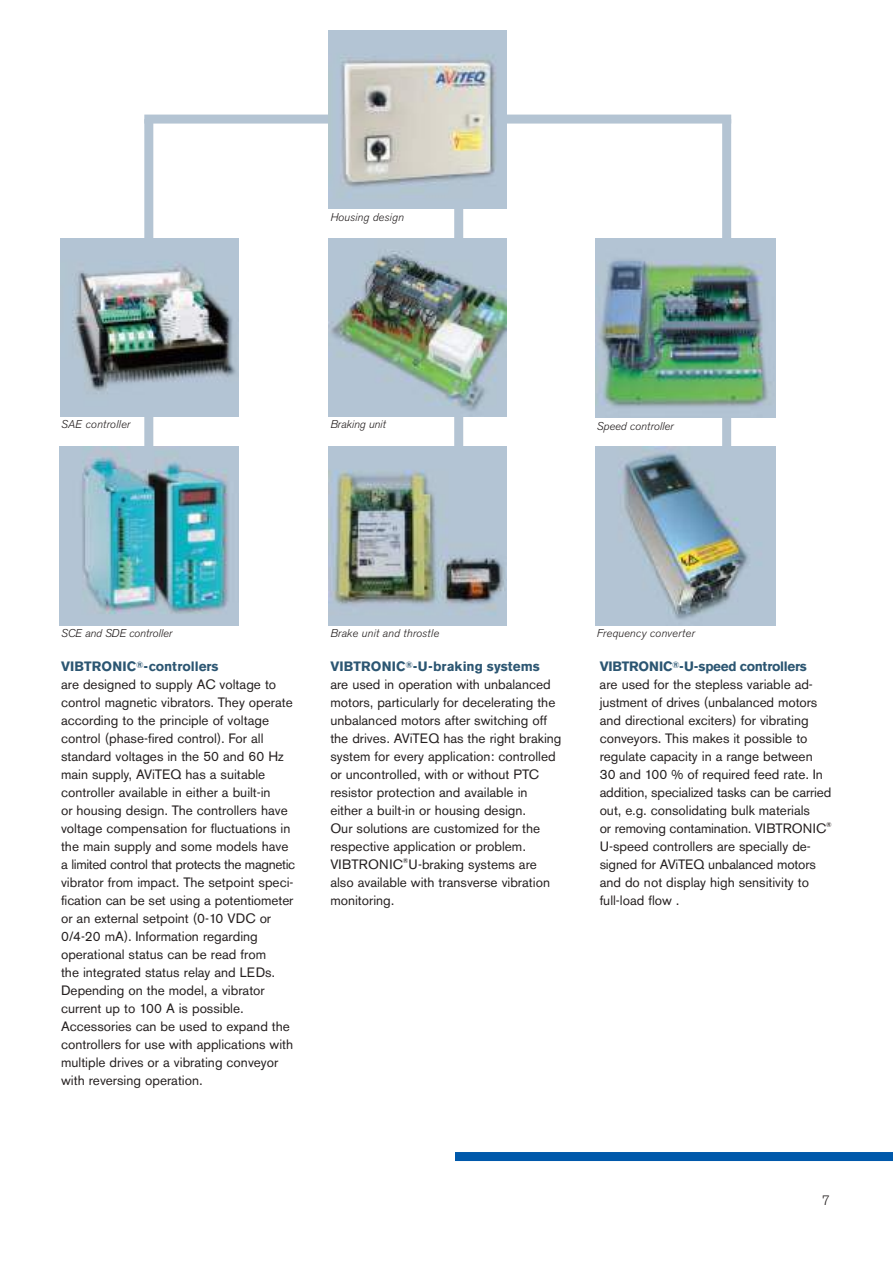
<style>
.page{position:relative;width:893px;height:1263px;background:#fff}
.page>*{position:absolute;margin:0;border:0;box-sizing:border-box;transform-origin:0 0}
.t1{font:13.5px/18px "Standard Grotesk BSK";color:#241f1f}
.t2{font:300 13.5px "Standard Grotesk BSK";color:#241f1f}
.t3{font:italic 300 11.25px "Standard Grotesk BSK";color:#241f1f}
.t4{font:6.75px "Standard Grotesk BSK";color:#241f1f}
.s1{font-weight:700;color:#2c5672}
</style>
<div class="page">
<div style="left:497px;top:115px;width:234px;height:9px;background:#b4c4d3"></div>
<div style="left:722px;top:119px;width:9px;height:142px;background:#b4c4d3"></div>
<div style="left:144px;top:364px;width:9px;height:142px;background:#b4c4d3"></div>
<div style="left:144px;top:115px;width:202px;height:9px;background:#b4c4d3"></div>
<div style="left:144px;top:119px;width:9px;height:125px;background:#b4c4d3"></div>
<div style="left:454px;top:193px;width:9px;height:313px;background:#b4c4d3"></div>
<div style="left:722px;top:357px;width:9px;height:142px;background:#b4c4d3"></div>
<div style="left:455px;top:1152px;width:438px;height:9px;background:#0059ab"></div>
<img style="left:329px;top:447px;width:177px;height:178px">
<img style="left:595px;top:446px;width:180px;height:179px">
<img style="left:329px;top:238px;width:177px;height:179px">
<img style="left:60px;top:446px;width:178px;height:179px">
<img style="left:60px;top:238px;width:178px;height:178px">
<img style="left:595px;top:238px;width:180px;height:180px">
<img style="left:329px;top:30px;width:177px;height:178px">
<p class="t3" style="left:330px;top:212px;width:75px">Housing design</p>
<p class="t3" style="left:61px;top:419px;width:71px">SAE controller</p>
<p class="t3" style="left:330px;top:419px;width:57px">Braking unit</p>
<p class="t3" style="left:597px;top:420px;width:79px">Speed controller</p>
<p class="t3" style="left:61px;top:627px;width:113px">SCE and SDE controller</p>
<p class="t3" style="left:330px;top:627px;width:110px">Brake unit and throstle</p>
<p class="t3" style="left:597px;top:627px;width:100px">Frequency converter</p>
<p class="t1" style="left:61px;top:658px;width:236px"><span class="s1">VIBTRONIC</span><sup>®</sup><span class="s1">-controllers<br></span>are designed to supply AC voltage to control magnetic vibrators. They operate according to the principle of voltage control (phase-fired control). For all standard voltages in the 50 and 60 Hz main supply, AViTEQ has a suitable controller available in either a built-in<br>or housing design. The controllers have voltage compensation for fluctuations in the main supply and some models have a limited control that protects the magnetic vibrator from impact. The setpoint speci&shy;fication can be set using a potentiometer or an external setpoint (0-10 VDC or 0/4-20 mA). Information regarding operational status can be read from<br>the integrated status relay and LEDs.<br>Depending on the model, a vibrator current up to 100 A is possible.<br>Accessories can be used to expand the controllers for use with applications with multiple drives or a vibrating conveyor with reversing operation.</p>
<p class="t1" style="left:600px;top:658px;width:233px"><span class="s1">VIBTRONIC</span><sup>®</sup><span class="s1">-U-speed controllers<br></span>are used for the stepless variable ad&shy;justment of drives (unbalanced motors and directional exciters) for vibrating conveyors. This makes it possible to regulate capacity in a range between 30 and 100 % of required feed rate. In addition, specialized tasks can be carried out, e.g. consolidating bulk materials<br>or removing contamination. VIBTRONIC</p>
<p class="t1" style="left:330px;top:658px;width:233px"><span class="s1">VIBTRONIC</span><sup>®</sup><span class="s1">-U-braking systems<br></span>are used in operation with unbalanced motors, particularly for decelerating the unbalanced motors after switching off the drives. AViTEQ has the right braking system for every application: controlled or uncontrolled, with or without PTC resistor protection and available in either a built-in or housing design.<br>Our solutions are customized for the respective application or problem.<br>VIBTRONIC U-braking systems are</p>
<p class="t4" style="left:826px;top:820px;width:7px">®</p>
<p class="t1" style="left:600px;top:838px;width:218px">U-speed controllers are specially de&shy;signed for AViTEQ unbalanced motors and do not display high sensitivity to full-load flow .</p>
<p class="t4" style="left:403px;top:856px;width:7px">®</p>
<p class="t1" style="left:330px;top:874px;width:221px">also available with transverse vibration monitoring.</p>
<p class="t2" style="left:822px;top:1193px;width:9px">7</p>
</div>
